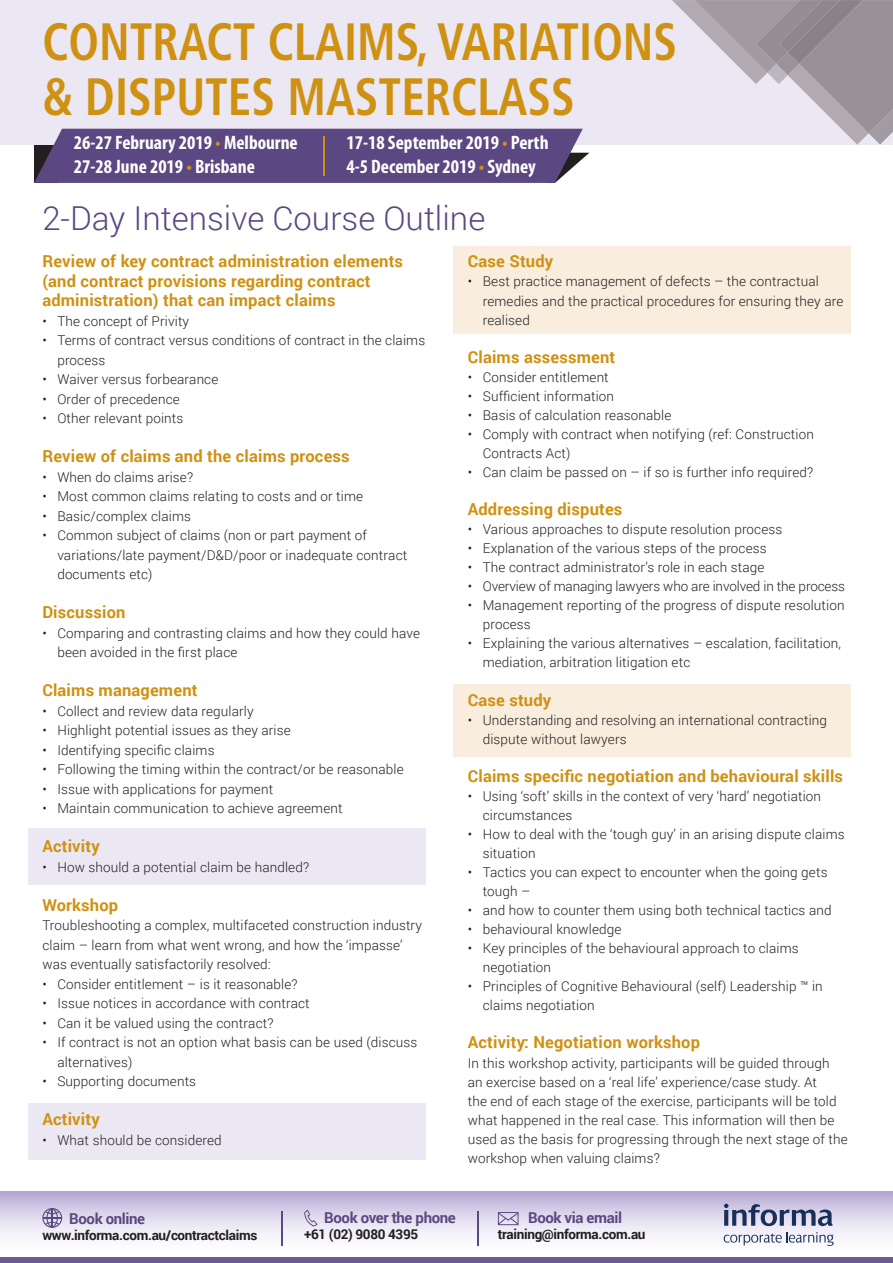
<style>
.page{position:relative;width:893px;height:1263px;background:#fff}
.page>*{position:absolute;margin:0;border:0;box-sizing:border-box;transform-origin:0 0}
.t1{font:700 condensed 52.5px/55.5px "Frutiger";color:#cf9112;scale:.9 1}
.t2{font:300 33px "Roboto";color:#5b4781}
.t3{font:700 condensed 19.5px/23.4px "Myriad Pro";color:#fff}
.t4{font:700 16.5px/19.5px "Roboto";letter-spacing:.01em;color:#cf9112}
.t5{font:700 15px "Roboto";letter-spacing:-.025em;color:#5b4781}
.t6{font:300 13.5px/19px "Roboto";letter-spacing:.01em;color:#231f20}
.t7{font:700 13.5px "Roboto";letter-spacing:-.025em;color:#231f20}
.t8{font:300 13.5px "Roboto";letter-spacing:-.01em;color:#231f20}
.s1{color:#cf9112}
</style>
<div class="page">
<div style="left:453px;top:247px;width:397px;height:87px;background:#f9eddd"></div>
<div style="left:453px;top:685px;width:397px;height:72px;background:#f9eddd"></div>
<div style="left:28px;top:828px;width:397px;height:56px;background:#ebe8f4"></div>
<div style="left:28px;top:1103px;width:397px;height:57px;background:#ebe8f4"></div>
<div style="left:0;top:1192px;width:892px;height:65px;background:linear-gradient(to bottom,#beb3d9,#fff)"></div>
<div style="left:0;top:1257px;width:892px;height:6px;background:#6c5b8f"></div>
<svg style="left:724px;top:1204px;width:108px;height:22px;background:#8e93b1"></svg>
<svg style="left:723px;top:1232px;width:110px;height:14px"></svg>
<hr style="left:281px;top:1212px;width:2px;height:34px;background:#5b4781">
<hr style="left:477px;top:1212px;width:1px;height:34px;background:#5b4781">
<svg style="left:42px;top:1208px;width:20px;height:20px"></svg>
<svg style="left:498px;top:1212px;width:20px;height:13px"></svg>
<svg style="left:304px;top:1210px;width:13px;height:17px"></svg>
<div style="left:0;top:0;width:892px;height:145px;background:#ebe8f4"></div>
<svg style="left:34px;top:129px;width:555px;height:54px;background:#604d84"></svg>
<svg style="left:672px;top:0;width:220px;height:145px"></svg>
<hr style="left:323px;top:137px;width:2px;height:39px;background:#cf9112">
<h1 class="t1" style="left:42px;top:18px;width:707px">CONTRACT CLAIMS, VARIATIONS &amp; DISPUTES MASTERCLASS</h1>
<h3 class="t3" style="left:74px;top:133px;width:225px">26-27 February 2019 <span class="s1">•</span> Melbourne<br>27-28 June 2019 <span class="s1">•</span> Brisbane</h3>
<h3 class="t3" style="left:346px;top:133px;width:203px">17-18 September 2019 <span class="s1">•</span> Perth<br>4-5 December 2019 <span class="s1">•</span> Sydney</h3>
<h2 class="t2" style="left:42px;top:195px;width:444px">2-Day Intensive Course Outline</h2>
<p class="t4" style="left:42px;top:251px;width:362px">Review of key contract administration elements (and contract provisions regarding contract administration) that can impact claims</p>
<p class="t6" style="left:42px;top:311px;width:148px">• The concept of Privity</p>
<p class="t6" style="left:57px;top:330px;width:369px;line-height:19.5px;text-indent:-15px">• Terms of contract versus conditions of contract in the claims process</p>
<p class="t6" style="left:42px;top:370px;width:177px">• Waiver versus forbearance</p>
<p class="t6" style="left:42px;top:389px;width:139px">• Order of precedence</p>
<p class="t6" style="left:42px;top:409px;width:142px">• Other relevant points</p>
<p class="t4" style="left:42px;top:446px;width:309px">Review of claims and the claims process</p>
<p class="t6" style="left:42px;top:467px;width:152px">• When do claims arise?</p>
<p class="t6" style="left:42px;top:487px;width:322px">• Most common claims relating to costs and or time</p>
<p class="t6" style="left:42px;top:506px;width:150px">• Basic/complex claims</p>
<p class="t6" style="left:57px;top:525px;width:351px;line-height:19.5px;text-indent:-15px">• Common subject of claims (non or part payment of variations/late payment/D&amp;D/poor or inadequate contract documents etc)</p>
<p class="t4" style="left:42px;top:602px;width:85px">Discussion</p>
<p class="t6" style="left:57px;top:623px;width:364px;line-height:19.5px;text-indent:-15px">• Comparing and contrasting claims and how they could have been avoided in the first place</p>
<p class="t4" style="left:42px;top:680px;width:157px">Claims management</p>
<p class="t6" style="left:42px;top:701px;width:213px">• Collect and review data regularly</p>
<p class="t6" style="left:42px;top:721px;width:250px">• Highlight potential issues as they arise</p>
<p class="t6" style="left:42px;top:740px;width:174px">• Identifying specific claims</p>
<p class="t6" style="left:42px;top:760px;width:363px">• Following the timing within the contract/or be reasonable</p>
<p class="t6" style="left:42px;top:779px;width:232px">• Issue with applications for payment</p>
<p class="t6" style="left:42px;top:799px;width:302px">• Maintain communication to achieve agreement</p>
<p class="t4" style="left:42px;top:836px;width:59px">Activity</p>
<p class="t6" style="left:42px;top:857px;width:268px">• How should a potential claim be handled?</p>
<p class="t4" style="left:42px;top:895px;width:77px">Workshop</p>
<p class="t6" style="left:42px;top:915px;width:381px;line-height:19.5px">Troubleshooting a complex, multifaceted construction industry claim – learn from what went wrong, and how the ‘impasse’ was eventually satisfactorily resolved:</p>
<p class="t6" style="left:42px;top:974px;width:257px">• Consider entitlement – is it reasonable?</p>
<p class="t6" style="left:42px;top:994px;width:269px">• Issue notices in accordance with contract</p>
<p class="t6" style="left:42px;top:1013px;width:233px">• Can it be valued using the contract?</p>
<p class="t6" style="left:57px;top:1032px;width:361px;line-height:19.5px;text-indent:-15px">• If contract is not an option what basis can be used (discuss alternatives)</p>
<p class="t6" style="left:42px;top:1072px;width:155px">• Supporting documents</p>
<p class="t4" style="left:42px;top:1109px;width:59px">Activity</p>
<p class="t6" style="left:42px;top:1130px;width:181px">• What should be considered</p>
<p class="t4" style="left:468px;top:251px;width:87px">Case Study</p>
<p class="t6" style="left:483px;top:272px;width:362px;text-indent:-15px">• Best practice management of defects – the contractual remedies and the practical procedures for ensuring they are realised</p>
<p class="t4" style="left:468px;top:347px;width:149px">Claims assessment</p>
<p class="t6" style="left:468px;top:367px;width:142px">• Consider entitlement</p>
<p class="t6" style="left:468px;top:386px;width:148px">• Sufficient information</p>
<p class="t6" style="left:468px;top:405px;width:205px">• Basis of calculation reasonable</p>
<p class="t6" style="left:483px;top:424px;width:332px;text-indent:-15px">• Comply with contract when notifying (ref: Construction<br>Contracts Act)</p>
<p class="t6" style="left:468px;top:462px;width:347px">• Can claim be passed on – if so is further info required?</p>
<p class="t4" style="left:468px;top:499px;width:156px">Addressing disputes</p>
<p class="t6" style="left:468px;top:519px;width:316px">• Various approaches to dispute resolution process</p>
<p class="t6" style="left:468px;top:538px;width:300px">• Explanation of the various steps of the process</p>
<p class="t6" style="left:468px;top:557px;width:298px">• The contract administrator’s role in each stage</p>
<p class="t8" style="left:468px;top:577px;width:379px">• Overview of managing lawyers who are involved in the process</p>
<p class="t6" style="left:483px;top:596px;width:363px;text-indent:-15px">• Management reporting of the progress of dispute resolution process</p>
<p class="t6" style="left:483px;top:634px;width:359px;text-indent:-15px">• Explaining the various alternatives – escalation, facilitation, mediation, arbitration litigation etc</p>
<p class="t4" style="left:468px;top:689px;width:85px">Case study</p>
<p class="t6" style="left:483px;top:710px;width:346px;text-indent:-15px">• Understanding and resolving an international contracting dispute without lawyers</p>
<p class="t4" style="left:468px;top:766px;width:377px">Claims specific negotiation and behavioural skills</p>
<p class="t6" style="left:483px;top:786px;width:340px;text-indent:-15px">• Using ‘soft’ skills in the context of very ‘hard’ negotiation circumstances</p>
<p class="t6" style="left:483px;top:824px;width:363px;text-indent:-15px">• How to deal with the ‘tough guy’ in an arising dispute claims situation</p>
<p class="t6" style="left:483px;top:862px;width:346px;text-indent:-15px">• Tactics you can expect to encounter when the going gets tough –</p>
<p class="t6" style="left:468px;top:900px;width:365px">• and how to counter them using both technical tactics and</p>
<p class="t6" style="left:468px;top:919px;width:155px">• behavioural knowledge</p>
<p class="t6" style="left:483px;top:938px;width:317px;text-indent:-15px">• Key principles of the behavioural approach to claims negotiation</p>
<p class="t6" style="left:483px;top:977px;width:341px;text-indent:-15px">• Principles of Cognitive Behavioural (self) Leadership ™ in claims negotiation</p>
<p class="t4" style="left:468px;top:1032px;width:234px">Activity: Negotiation workshop</p>
<p class="t6" style="left:468px;top:1053px;width:381px">In this workshop activity, participants will be guided through an exercise based on a ‘real life’ experience/case study. At<br>the end of each stage of the exercise, participants will be told what happened in the real case. This information will then be used as the basis for progressing through the next stage of the workshop when valuing claims?</p>
<p class="t5" style="left:69px;top:1208px;width:77px">Book online</p>
<p class="t7" style="left:42px;top:1226px;width:216px">www.informa.com.au/contractclaims</p>
<p class="t5" style="left:324px;top:1207px;width:133px">Book over the phone</p>
<p class="t7" style="left:304px;top:1225px;width:116px">+61 (02) 9080 4395</p>
<p class="t5" style="left:528px;top:1207px;width:95px">Book via email</p>
<p class="t7" style="left:498px;top:1225px;width:149px">training@informa.com.au</p>
</div>
